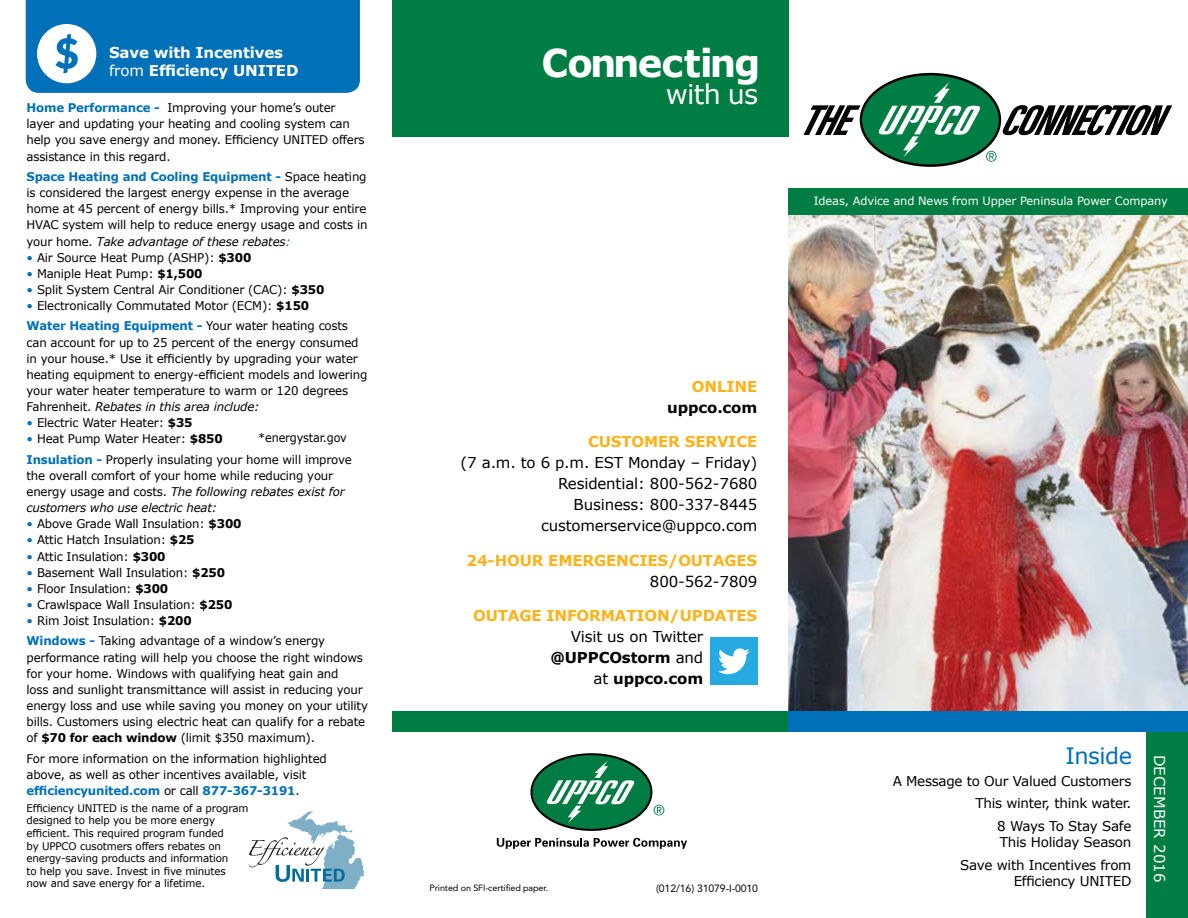
<style>
.page{position:relative;width:1188px;height:918px;background:#fff}
.page>*{position:absolute;margin:0;border:0;box-sizing:border-box;transform-origin:0 0}
.t1{font:700 38.25px "Verdana";letter-spacing:-.045em;color:#fff}
.t2{font:27px "Verdana";letter-spacing:-.025em;color:#fff}
.t3{font:22.5px "Verdana";letter-spacing:-.02em;color:#0070b9}
.t4{font:15px/21px "Verdana";letter-spacing:-.01em;color:#000;text-align:right}
.t5{font:700 15px "Verdana";letter-spacing:-.01em;color:#fcb31b}
.t6{font:700 15px/18px "Verdana";letter-spacing:-.01em;color:#fff}
.t7{font:15px "Verdana";color:#fff}
.t8{font:700 15px "Verdana";letter-spacing:-.01em;color:#000}
.t9{font:13.5px/22.6px "Verdana";letter-spacing:-.02em;color:#000;text-align:right}
.t10{font:12px/16.2px "Verdana";letter-spacing:-.015em;color:#000}
.t11{font:12px "Verdana";letter-spacing:-.015em;color:#000;scale:.94 1}
.t12{font:11.4px "Verdana";letter-spacing:-.01em;color:#fff}
.t13{font:10.5px/12.6px "Verdana";letter-spacing:-.015em;color:#000}
.t14{font:10.5px "Avenir";letter-spacing:-.01em;color:#000}
.t15{font:9px "Avenir";letter-spacing:-.01em;color:#000}
.s1{font-weight:400}
.s2{font-weight:700;color:#0070b9}
.s3{font-style:italic}
.s4{font-style:italic;color:#0070b9}
.s5{color:#0070b9}
.s6{font-weight:700}
</style>
<div class="page">
<img style="left:789px;top:215px;width:399px;height:496px">
<div style="left:392px;top:711px;width:397px;height:20px;background:#007d42"></div>
<div style="left:392px;top:0;width:397px;height:137px;background:#007d42"></div>
<div style="left:789px;top:188px;width:399px;height:27px;background:#007d42"></div>
<div style="left:1146px;top:729px;width:42px;height:189px;background:#007d42"></div>
<svg style="left:804px;top:73px;width:368px;height:94px"></svg>
<svg style="left:531px;top:754px;width:120px;height:76px;background:#006e3b"></svg>
<div style="left:530px;top:753px;width:122px;height:78px;border:2px solid #000;border-radius:50%"></div>
<svg style="left:546px;top:761px;width:90px;height:62px"></svg>
<svg style="left:497px;top:838px;width:190px;height:11px"></svg>
<svg style="left:654px;top:805px;width:10px;height:11px"></svg>
<div style="left:789px;top:711px;width:399px;height:20px;background:#0070b9"></div>
<div style="left:710px;top:638px;width:48px;height:47px;background:#27aae1"></div>
<svg style="left:718px;top:648px;width:32px;height:26px"></svg>
<svg style="left:26px;top:0;width:334px;height:93px;background:#137bbe"></svg>
<svg style="left:249px;top:811px;width:115px;height:78px"></svg>
<p class="t6" style="left:109px;top:43px;width:191px">Save with Incentives <span class="s1">from</span> Efficiency UNITED</p>
<p class="t10" style="left:27px;top:100px;width:340px"><span class="s2">Home Performance -</span> Improving your home’s outer layer and updating your heating and cooling system can help you save energy and money. Efficiency UNITED offers assistance in this regard.</p>
<p class="t10" style="left:27px;top:168px;width:342px"><span class="s2">Space Heating and Cooling Equipment -</span> Space heating is considered the largest energy expense in the average home at 45 percent of energy bills.* Improving your entire HVAC system will help to reduce energy usage and costs in your home. <span class="s3">Take advantage of these rebates</span><span class="s4">:</span></p>
<p class="t10" style="left:27px;top:249px;width:226px"><span class="s5">•</span> Air Source Heat Pump (ASHP): <span class="s6">$300</span></p>
<p class="t10" style="left:27px;top:265px;width:178px"><span class="s5">•</span> Maniple Heat Pump: <span class="s6">$1,500</span></p>
<p class="t10" style="left:27px;top:281px;width:299px"><span class="s5">•</span> Split System Central Air Conditioner (CAC): <span class="s6">$350</span></p>
<p class="t10" style="left:27px;top:295px;width:323px;line-height:20.4px"><span class="s5">•</span> Electronically Commutated Motor (ECM): <span class="s6">$150<br></span><span class="s2">Water Heating Equipment -</span> Your water heating costs</p>
<p class="t10" style="left:27px;top:334px;width:342px">can account for up to 25 percent of the energy consumed in your house.* Use it efficiently by upgrading your water heating equipment to energy-efficient models and lowering your water heater temperature to warm or 120 degrees Fahrenheit. <span class="s3">Rebates in this area include:</span></p>
<p class="t10" style="left:27px;top:415px;width:168px"><span class="s5">•</span> Electric Water Heater: <span class="s6">$35</span></p>
<p class="t10" style="left:27px;top:429px;width:327px;line-height:20.4px"><span class="s5">•</span> Heat Pump Water Heater: <span class="s6">$850<br></span><span class="s2">Insulation -</span> Properly insulating your home will improve</p>
<p class="t10" style="left:27px;top:467px;width:320px">the overall comfort of your home while reducing your energy usage and costs. <span class="s3">The following rebates exist for customers who use electric heat:</span></p>
<p class="t10" style="left:27px;top:516px;width:217px"><span class="s5">•</span> Above Grade Wall Insulation: <span class="s6">$300</span></p>
<p class="t10" style="left:27px;top:532px;width:170px"><span class="s5">•</span> Attic Hatch Insulation: <span class="s6">$25</span></p>
<p class="t10" style="left:27px;top:548px;width:141px"><span class="s5">•</span> Attic Insulation: <span class="s6">$300</span></p>
<p class="t10" style="left:27px;top:564px;width:200px"><span class="s5">•</span> Basement Wall Insulation: <span class="s6">$250</span></p>
<p class="t10" style="left:27px;top:580px;width:143px"><span class="s5">•</span> Floor Insulation: <span class="s6">$300</span></p>
<p class="t10" style="left:27px;top:596px;width:208px"><span class="s5">•</span> Crawlspace Wall Insulation: <span class="s6">$250</span></p>
<p class="t10" style="left:27px;top:610px;width:300px;line-height:20.4px"><span class="s5">•</span> Rim Joist Insulation: <span class="s6">$200<br></span><span class="s2">Windows -</span> Taking advantage of a window’s energy</p>
<p class="t10" style="left:27px;top:649px;width:343px">performance rating will help you choose the right windows for your home. Windows with qualifying heat gain and<br>loss and sunlight transmittance will assist in reducing your energy loss and use while saving you money on your utility bills. Customers using electric heat can qualify for a rebate of <span class="s6">$70 for each window</span> (limit $350 maximum).</p>
<p class="t10" style="left:27px;top:750px;width:302px">For more information on the information highlighted above, as well as other incentives available, visit <span class="s2">efficiencyunited.com</span> or call <span class="s2">877-367-3191</span>.</p>
<p class="t13" style="left:27px;top:802px;width:223px">Efficiency UNITED is the name of a program designed to help you be more energy efficient. This required program funded<br>by UPPCO cusotmers offers rebates on energy-saving products and information<br>to help you save. Invest in five minutes now and save energy for a lifetime.</p>
<p class="t11" style="left:258px;top:429px;width:96px">*energystar.gov</p>
<h1 class="t1" style="left:541px;top:36px;width:220px">Connecting</h1>
<h2 class="t2" style="left:666px;top:75px;width:94px">with us</h2>
<p class="t12" style="left:814px;top:193px;width:356px">Ideas, Advice and News from Upper Peninsula Power Company</p>
<p class="t5" style="left:692px;top:376px;width:67px">ONLINE</p>
<p class="t8" style="left:667px;top:397px;width:91px">uppco.com</p>
<p class="t5" style="left:588px;top:431px;width:171px">CUSTOMER SERVICE</p>
<p class="t4" style="left:461px;top:452px;width:298px">(7 a.m. to 6 p.m. EST Monday – Friday)<br>Residential: 800-562-7680<br>Business: 800-337-8445 customerservice@uppco.com</p>
<p class="t5" style="left:467px;top:550px;width:292px">24-HOUR EMERGENCIES/OUTAGES</p>
<p class="t4" style="left:650px;top:571px;width:109px">800-562-7809</p>
<p class="t5" style="left:473px;top:605px;width:286px">OUTAGE INFORMATION/UPDATES</p>
<p class="t4" style="left:551px;top:626px;width:154px">Visit us on Twitter <span class="s6">@UPPCOstorm</span> and at <span class="s6">uppco.com</span></p>
<p class="t15" style="left:430px;top:882px;width:120px">Printed on SFI-certified paper.</p>
<p class="t14" style="left:656px;top:882px;width:103px">(012/16) 31079-I-0010</p>
<h3 class="t3" style="left:1065px;top:740px;width:68px">Inside</h3>
<p class="t9" style="left:893px;top:769px;width:240px">A Message to Our Valued Customers<br>This winter, think water.<br>8 Ways To Stay Safe</p>
<p class="t9" style="left:960px;top:831px;width:173px">This Holiday Season<br>Save with Incentives from</p>
<p class="t9" style="left:1014px;top:870px;width:119px">Efficiency UNITED</p>
<p class="t7" style="left:1170px;top:755px;width:129px;rotate:90deg">DECEMBER 2016</p>
</div>
